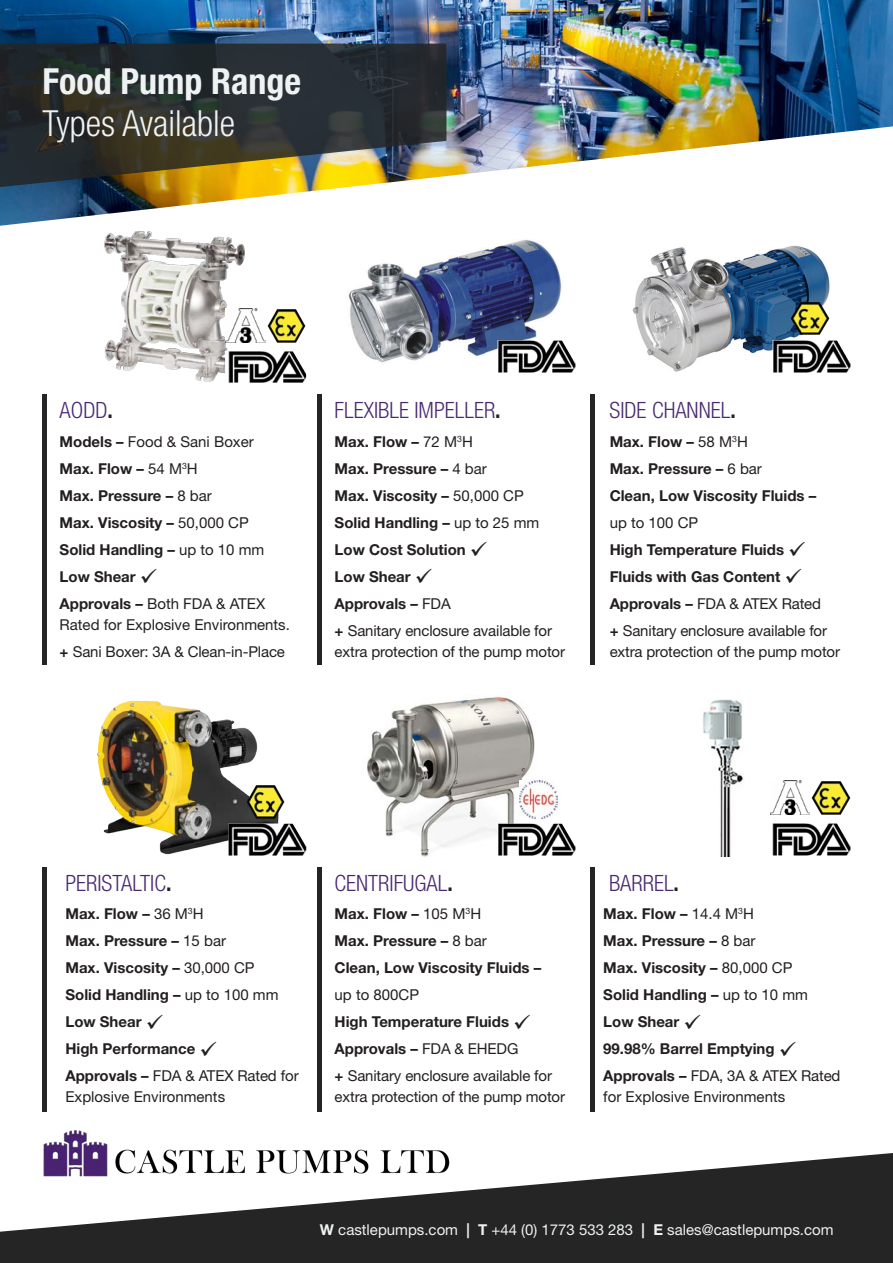
<style>
.page{position:relative;width:893px;height:1263px;background:#fff}
.page>*{position:absolute;margin:0;border:0;box-sizing:border-box;transform-origin:0 0}
.t1{font:300 condensed 36px/42px "Helvetica Neue LT Std";color:#eff2f3}
.t2{font:300 condensed 22.5px "Helvetica Neue LT Std";color:#492a72}
.t3{font:700 15px/27px "Helvetica Neue LT Std";color:#231f20}
.t4{font:15px/21px "Helvetica Neue LT Std";letter-spacing:-.01em;color:#231f20}
.t5{font:15px "Helvetica Neue LT Std";color:#eff2f3}
.s1{font-weight:700}
.s2{font-weight:700;color:#231f20}
.s3{font-weight:400}
</style>
<div class="page">
<svg style="left:0;top:1153px;width:893px;height:110px;fill:#242524"></svg>
<img style="left:43px;top:1130px;width:409px;height:48px">
<img style="left:0;top:0;width:893px;height:226px">
<svg style="left:0;top:44px;width:446px;height:144px;background:#414131"></svg>
<img style="left:69px;top:219px;width:212px;height:163px">
<img style="left:344px;top:219px;width:222px;height:144px">
<img style="left:367px;top:696px;width:191px;height:160px">
<img style="left:97px;top:700px;width:182px;height:155px">
<img style="left:622px;top:225px;width:217px;height:147px">
<hr style="left:43px;top:394px;width:4px;height:270px;background:#242524">
<hr style="left:43px;top:867px;width:4px;height:244px;background:#242524">
<hr style="left:318px;top:394px;width:4px;height:270px;background:#242524">
<hr style="left:318px;top:867px;width:4px;height:244px;background:#242524">
<div style="left:590px;top:394px;width:5px;height:270px;background:#242524"></div>
<div style="left:590px;top:867px;width:5px;height:244px;background:#242524"></div>
<img style="left:703px;top:700px;width:41px;height:156px">
<img style="left:772px;top:823px;width:78px;height:33px">
<img style="left:225px;top:351px;width:81px;height:32px">
<img style="left:498px;top:340px;width:77px;height:33px">
<img style="left:773px;top:340px;width:77px;height:33px">
<img style="left:228px;top:823px;width:78px;height:33px">
<img style="left:498px;top:823px;width:77px;height:33px">
<img style="left:770px;top:781px;width:40px;height:33px">
<img style="left:226px;top:308px;width:80px;height:34px">
<img style="left:791px;top:301px;width:38px;height:34px">
<img style="left:812px;top:781px;width:38px;height:33px">
<img style="left:246px;top:784px;width:39px;height:34px">
<img style="left:519px;top:781px;width:38px;height:37px">
<p class="t1" style="left:43px;top:60px;width:260px"><span class="s1">Food Pump Range<br></span>Types Available</p>
<p class="t2" style="left:60px;top:397px;width:55px">AODD<span class="s2">.</span></p>
<p class="t4" style="left:60px;top:431px;width:196px"><span class="s1">Models –</span> Food &amp; Sani Boxer</p>
<p class="t3" style="left:60px;top:455px;width:140px">Max. Flow – <span class="s3">54 M</span><sup>3</sup><span class="s3">H</span></p>
<p class="t3" style="left:60px;top:482px;width:154px">Max. Pressure – <span class="s3">8 bar</span></p>
<p class="t3" style="left:60px;top:509px;width:191px">Max. Viscosity – <span class="s3">50,000 CP</span></p>
<p class="t3" style="left:60px;top:536px;width:206px">Solid Handling – <span class="s3">up to 10 mm</span></p>
<p class="t3" style="left:60px;top:563px;width:99px">Low Shear ✓</p>
<p class="t4" style="left:60px;top:593px;width:232px"><span class="s1">Approvals –</span> Both FDA &amp; ATEX<br>Rated for Explosive Environments.</p>
<p class="t4" style="left:60px;top:641px;width:227px"><span class="s1">+</span> Sani Boxer: 3A &amp; Clean-in-Place</p>
<p class="t2" style="left:335px;top:397px;width:168px">FLEXIBLE IMPELLER<span class="s2">.</span></p>
<p class="t3" style="left:335px;top:428px;width:140px">Max. Flow – <span class="s3">72 M</span><sup>3</sup><span class="s3">H</span></p>
<p class="t3" style="left:335px;top:455px;width:154px">Max. Pressure – <span class="s3">4 bar</span></p>
<p class="t3" style="left:335px;top:482px;width:191px">Max. Viscosity – <span class="s3">50,000 CP</span></p>
<p class="t3" style="left:335px;top:509px;width:206px">Solid Handling – <span class="s3">up to 25 mm</span></p>
<p class="t3" style="left:335px;top:536px;width:154px">Low Cost Solution ✓</p>
<p class="t3" style="left:335px;top:563px;width:99px">Low Shear ✓</p>
<p class="t3" style="left:335px;top:590px;width:118px">Approvals – <span class="s3">FDA</span></p>
<p class="t4" style="left:335px;top:620px;width:232px"><span class="s1">+</span> Sanitary enclosure available for extra protection of the pump motor</p>
<p class="t2" style="left:610px;top:397px;width:128px">SIDE CHANNEL<span class="s2">.</span></p>
<p class="t3" style="left:610px;top:428px;width:140px">Max. Flow – <span class="s3">58 M</span><sup>3</sup><span class="s3">H</span></p>
<p class="t3" style="left:610px;top:455px;width:154px">Max. Pressure – <span class="s3">6 bar</span></p>
<p class="t3" style="left:610px;top:482px;width:208px">Clean, Low Viscosity Fluids – <span class="s3">up to 100 CP</span></p>
<p class="t3" style="left:610px;top:536px;width:198px">High Temperature Fluids ✓</p>
<p class="t3" style="left:610px;top:563px;width:194px">Fluids with Gas Content ✓</p>
<p class="t4" style="left:610px;top:593px;width:213px"><span class="s1">Approvals –</span> FDA &amp; ATEX Rated</p>
<p class="t4" style="left:610px;top:620px;width:232px"><span class="s1">+</span> Sanitary enclosure available for extra protection of the pump motor</p>
<p class="t2" style="left:65px;top:870px;width:108px">PERISTALTIC<span class="s2">.</span></p>
<p class="t3" style="left:65px;top:900px;width:140px">Max. Flow – <span class="s3">36 M</span><sup>3</sup><span class="s3">H</span></p>
<p class="t3" style="left:65px;top:927px;width:162px">Max. Pressure – <span class="s3">15 bar</span></p>
<p class="t3" style="left:65px;top:954px;width:191px">Max. Viscosity – <span class="s3">30,000 CP</span></p>
<p class="t3" style="left:65px;top:981px;width:215px">Solid Handling – <span class="s3">up to 100 mm</span></p>
<p class="t3" style="left:65px;top:1008px;width:99px">Low Shear ✓</p>
<p class="t3" style="left:65px;top:1035px;width:153px">High Performance ✓</p>
<p class="t4" style="left:65px;top:1065px;width:235px"><span class="s1">Approvals –</span> FDA &amp; ATEX Rated for<br>Explosive Environments</p>
<p class="t2" style="left:335px;top:870px;width:120px">CENTRIFUGAL<span class="s2">.</span></p>
<p class="t3" style="left:335px;top:900px;width:148px">Max. Flow – <span class="s3">105 M</span><sup>3</sup><span class="s3">H</span></p>
<p class="t3" style="left:335px;top:927px;width:154px">Max. Pressure – <span class="s3">8 bar</span></p>
<p class="t3" style="left:335px;top:954px;width:208px">Clean, Low Viscosity Fluids – <span class="s3">up to 800CP</span></p>
<p class="t3" style="left:335px;top:1008px;width:198px">High Temperature Fluids ✓</p>
<p class="t3" style="left:335px;top:1035px;width:185px">Approvals – <span class="s3">FDA &amp; EHEDG</span></p>
<p class="t4" style="left:335px;top:1065px;width:232px"><span class="s1">+</span> Sanitary enclosure available for extra protection of the pump motor</p>
<p class="t2" style="left:609px;top:870px;width:71px">BARREL<span class="s2">.</span></p>
<p class="t3" style="left:603px;top:900px;width:152px">Max. Flow – <span class="s3">14.4 M</span><sup>3</sup><span class="s3">H</span></p>
<p class="t3" style="left:603px;top:927px;width:154px">Max. Pressure – <span class="s3">8 bar</span></p>
<p class="t3" style="left:603px;top:954px;width:191px">Max. Viscosity – <span class="s3">80,000 CP</span></p>
<p class="t3" style="left:603px;top:981px;width:206px">Solid Handling – <span class="s3">up to 10 mm</span></p>
<p class="t3" style="left:603px;top:1008px;width:99px">Low Shear ✓</p>
<p class="t3" style="left:603px;top:1035px;width:195px">99.98% Barrel Emptying ✓</p>
<p class="t4" style="left:603px;top:1065px;width:239px"><span class="s1">Approvals –</span> FDA, 3A &amp; ATEX Rated for Explosive Environments</p>
<p class="t5" style="left:320px;top:1221px;width:515px"><span class="s1">W</span> castlepumps.com <span class="s1">| T</span> +44 (0) 1773 533 283 <span class="s1">| E</span> sales@castlepumps.com</p>
</div>
